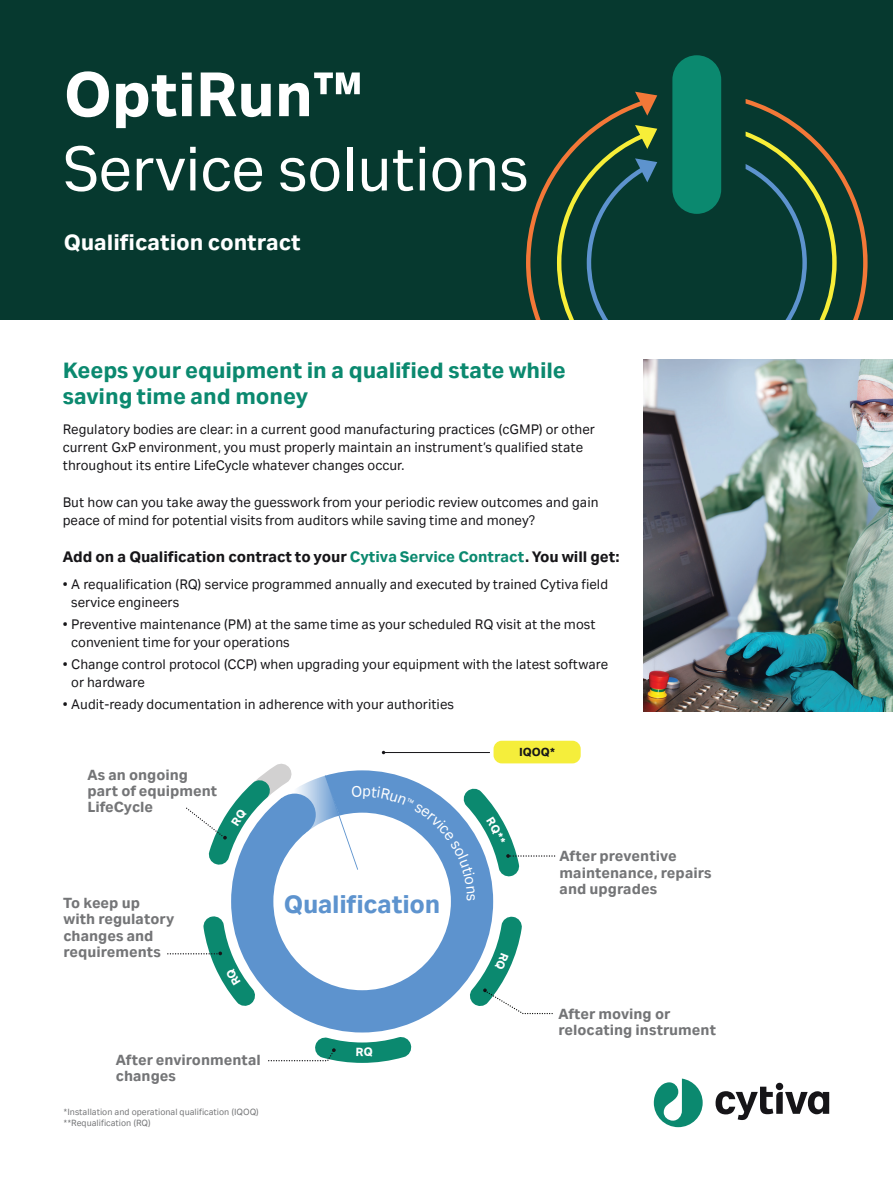
<style>
.page{position:relative;width:893px;height:1191px;background:#fff}
.page>*{position:absolute;margin:0;border:0;box-sizing:border-box;transform-origin:0 0}
.t1{font:67.5px "Cytiva Aktiv";letter-spacing:-.005em;color:#fff}
.t2{font:700 67.5px "Cytiva Aktiv";letter-spacing:-.005em;color:#fff}
.t3{font:700 27.3px "Cytiva Aktiv";letter-spacing:-.01em;color:#5d93ce}
.t4{font:700 24px/25.5px "Cytiva Aktiv";letter-spacing:-.005em;color:#0b896f}
.t5{font:700 24px "Cytiva Aktiv";letter-spacing:-.005em;color:#fff}
.t6{font:700 16.5px "Cytiva Aktiv";letter-spacing:-.005em;color:#161518}
.t7{font:700 15.9px/16.4px "Cytiva Aktiv";color:#747577}
.t8{font:15px/18px "Cytiva Aktiv";color:#161518}
.t9{font:700 12.6px "Cytiva Aktiv";color:#161518}
.t10{font:9.75px/11.7px "Cytiva Aktiv";color:#747577}
.s1{color:#0b896f}
</style>
<div class="page">
<div style="left:0;top:0;width:893px;height:319px;background:#06392f"></div>
<svg style="left:231px;top:900px;width:262px;height:128px"></svg>
<div style="left:494px;top:740px;width:87px;height:23px;border:11px solid #f5ee3b;border-radius:3px"></div>
<div style="left:672px;top:55px;width:49px;height:159px;background:#0b896f;border-radius:24px"></div>
<svg style="left:526px;top:92px;width:342px;height:227px"></svg>
<img style="left:643px;top:359px;width:250px;height:352px">
<svg style="left:716px;top:1086px;width:113px;height:34px"></svg>
<div style="left:776px;top:1082px;width:7px;height:8px;background:#161518;border-radius:50%"></div>
<svg style="left:654px;top:1078px;width:49px;height:49px"></svg>
<svg style="left:268px;top:1028px;width:144px;height:35px"></svg>
<svg style="left:459px;top:910px;width:94px;height:106px"></svg>
<svg style="left:167px;top:909px;width:99px;height:107px"></svg>
<svg style="left:186px;top:751px;width:369px;height:149px"></svg>
<h1 class="t2" style="left:64px;top:56px;width:300px">OptiRun™</h1>
<h1 class="t1" style="left:64px;top:133px;width:466px">Service solutions</h1>
<h3 class="t5" style="left:64px;top:228px;width:238px">Qualification contract</h3>
<h3 class="t4" style="left:63px;top:357px;width:505px">Keeps your equipment in a qualified state while saving time and money</h3>
<p class="t8" style="left:63px;top:420px;width:534px">Regulatory bodies are clear: in a current good manufacturing practices (cGMP) or other current GxP environment, you must properly maintain an instrument’s qualified state throughout its entire LifeCycle whatever changes occur.</p>
<p class="t8" style="left:63px;top:492px;width:537px">But how can you take away the guesswork from your periodic review outcomes and gain peace of mind for potential visits from auditors while saving time and money?</p>
<p class="t6" style="left:63px;top:547px;width:558px">Add on a Qualification contract to your <span class="s1">Cytiva Service Contract</span>. You will get:</p>
<p class="t8" style="left:71px;top:574px;width:538px;text-indent:-9px">• A requalification (RQ) service programmed annually and executed by trained Cytiva field service engineers</p>
<p class="t8" style="left:71px;top:615px;width:526px;text-indent:-9px">• Preventive maintenance (PM) at the same time as your scheduled RQ visit at the most convenient time for your operations</p>
<p class="t8" style="left:71px;top:655px;width:538px;text-indent:-9px">• Change control protocol (CCP) when upgrading your equipment with the latest software or hardware</p>
<p class="t8" style="left:63px;top:695px;width:393px">• Audit-ready documentation in adherence with your authorities</p>
<p class="t7" style="left:87px;top:766px;width:131px">As an ongoing part of equipment<br>LifeCycle</p>
<p class="t7" style="left:63px;top:894px;width:112px">To keep up with regulatory changes and requirements</p>
<h2 class="t3" style="left:284px;top:888px;width:158px">Qualification</h2>
<p class="t7" style="left:116px;top:1050px;width:146px">After environmental changes</p>
<p class="t10" style="left:63px;top:1105px;width:197px">*Installation and operational qualification (IQOQ) **Requalification (RQ)</p>
<p class="t9" style="left:519px;top:745px;width:38px">IQOQ*</p>
<p class="t7" style="left:560px;top:847px;width:153px">After preventive maintenance, repairs and upgrades</p>
<p class="t7" style="left:558px;top:1005px;width:159px">After moving or relocating instrument</p>
</div>
